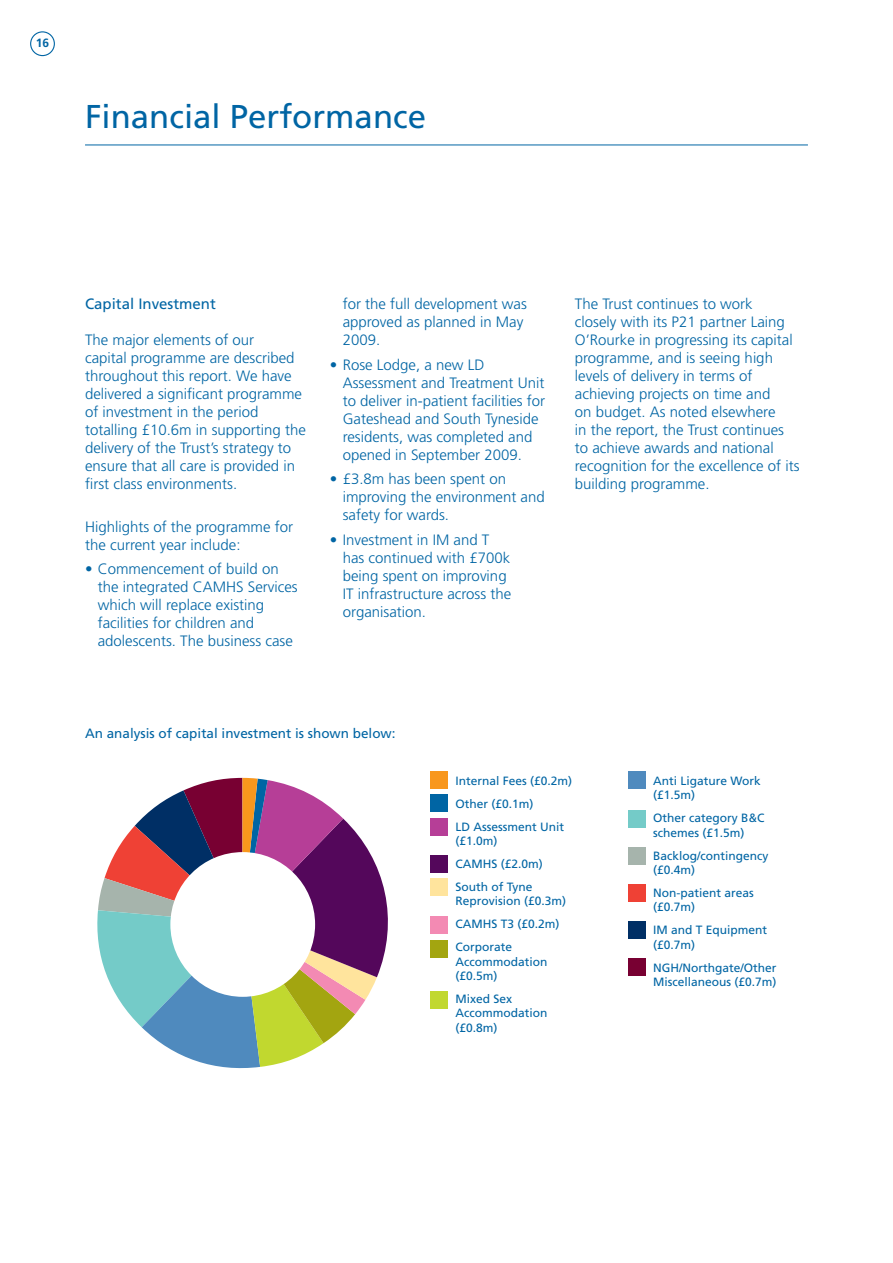
<style>
.page{position:relative;width:893px;height:1263px;background:#fff}
.page>*{position:absolute;margin:0;border:0;box-sizing:border-box;transform-origin:0 0}
.t1{font:33px "Frutiger";color:#0065a4}
.t2{font:300 15px/18px "Frutiger";color:#0065a4}
.t3{font:15px "Frutiger";color:#0065a4}
.t4{font:13.5px "Frutiger";color:#0065a4}
.t5{font:12px/14.4px "Frutiger";color:#0065a4}
.t6{font:700 12px "Frutiger";color:#0065a4}
</style>
<div class="page">
<hr style="left:85px;top:145px;width:723px;height:1px;background:#0065a4">
<div style="left:30px;top:31px;width:25px;height:25px;border:1px solid #0065a4;border-radius:50%"></div>
<svg style="left:97px;top:778px;width:291px;height:290px"></svg>
<div style="left:170px;top:852px;width:145px;height:145px;background:#fff;border-radius:50%"></div>
<div style="left:431px;top:772px;width:17px;height:17px;background:#f8971d"></div>
<div style="left:431px;top:795px;width:17px;height:17px;background:#0065a4"></div>
<div style="left:431px;top:818px;width:17px;height:17px;background:#b63e97"></div>
<div style="left:431px;top:856px;width:17px;height:17px;background:#54075b"></div>
<div style="left:431px;top:878px;width:17px;height:17px;background:#ffe49d"></div>
<div style="left:431px;top:916px;width:17px;height:17px;background:#f38ab3"></div>
<div style="left:431px;top:940px;width:17px;height:17px;background:#a3a510"></div>
<div style="left:431px;top:991px;width:17px;height:17px;background:#c1d82f"></div>
<div style="left:628px;top:772px;width:17px;height:17px;background:#4f8abe"></div>
<div style="left:628px;top:811px;width:17px;height:17px;background:#74cbc8"></div>
<div style="left:628px;top:847px;width:17px;height:17px;background:#a6b4ac"></div>
<div style="left:628px;top:884px;width:17px;height:17px;background:#ef4135"></div>
<div style="left:628px;top:921px;width:17px;height:17px;background:#002f65"></div>
<div style="left:628px;top:959px;width:17px;height:17px;background:#780032"></div>
<p class="t6" style="left:36px;top:36px;width:15px">16</p>
<h1 class="t1" style="left:85px;top:97px;width:343px">Financial Performance</h1>
<p class="t3" style="left:85px;top:295px;width:132px">Capital Investment</p>
<p class="t2" style="left:85px;top:331px;width:222px">The major elements of our<br>capital programme are described throughout this report. We have delivered a significant programme of investment in the period totalling £10.6m in supporting the delivery of the Trust’s strategy to ensure that all care is provided in first class environments.</p>
<p class="t2" style="left:85px;top:517px;width:210px">Highlights of the programme for the current year include:</p>
<p class="t2" style="left:98px;top:560px;width:202px;text-indent:-13px">• Commencement of build on the integrated CAMHS Services which will replace existing facilities for children and adolescents. The business case</p>
<p class="t2" style="left:343px;top:295px;width:186px">for the full development was approved as planned in May<br>2009.</p>
<p class="t2" style="left:343px;top:356px;width:204px;text-indent:-13px">• Rose Lodge, a new LD<br>Assessment and Treatment Unit to deliver in-patient facilities for<br>Gateshead and South Tyneside residents, was completed and opened in September 2009.</p>
<p class="t2" style="left:343px;top:470px;width:203px;text-indent:-13px">• £3.8m has been spent on improving the environment and safety for wards.</p>
<p class="t2" style="left:343px;top:530px;width:170px;text-indent:-13px">• Investment in IM and T has continued with £700k being spent on improving<br>IT infrastructure across the organisation.</p>
<p class="t2" style="left:575px;top:295px;width:226px">The Trust continues to work<br>closely with its P21 partner Laing<br>O’Rourke in progressing its capital programme, and is seeing high levels of delivery in terms of achieving projects on time and<br>on budget. As noted elsewhere<br>in the report, the Trust continues to achieve awards and national recognition for the excellence of its building programme.</p>
<p class="t4" style="left:85px;top:725px;width:312px">An analysis of capital investment is shown below:</p>
<p class="t5" style="left:455px;top:769px;width:118px;line-height:23px">Internal Fees (£0.2m)<br>Other (£0.1m)<br>LD Assessment Unit</p>
<p class="t5" style="left:455px;top:829px;width:89px;line-height:23px">(£1.0m)<br>CAMHS (£2.0m)<br>South of Tyne</p>
<p class="t5" style="left:455px;top:890px;width:112px;line-height:23px">Reprovision (£0.3m)<br>CAMHS T3 (£0.2m)<br>Corporate</p>
<p class="t5" style="left:455px;top:954px;width:93px">Accommodation (£0.5m)</p>
<p class="t5" style="left:455px;top:991px;width:93px">Mixed Sex<br>Accommodation (£0.8m)</p>
<p class="t5" style="left:653px;top:773px;width:109px">Anti Ligature Work (£1.5m)</p>
<p class="t5" style="left:653px;top:811px;width:113px">Other category B&amp;C schemes (£1.5m)</p>
<p class="t5" style="left:653px;top:848px;width:117px">Backlog/contingency (£0.4m)</p>
<p class="t5" style="left:653px;top:885px;width:102px">Non-patient areas (£0.7m)</p>
<p class="t5" style="left:653px;top:923px;width:116px">IM and T Equipment (£0.7m)</p>
<p class="t5" style="left:653px;top:960px;width:125px">NGH/Northgate/Other<br>Miscellaneous (£0.7m)</p>
</div>
